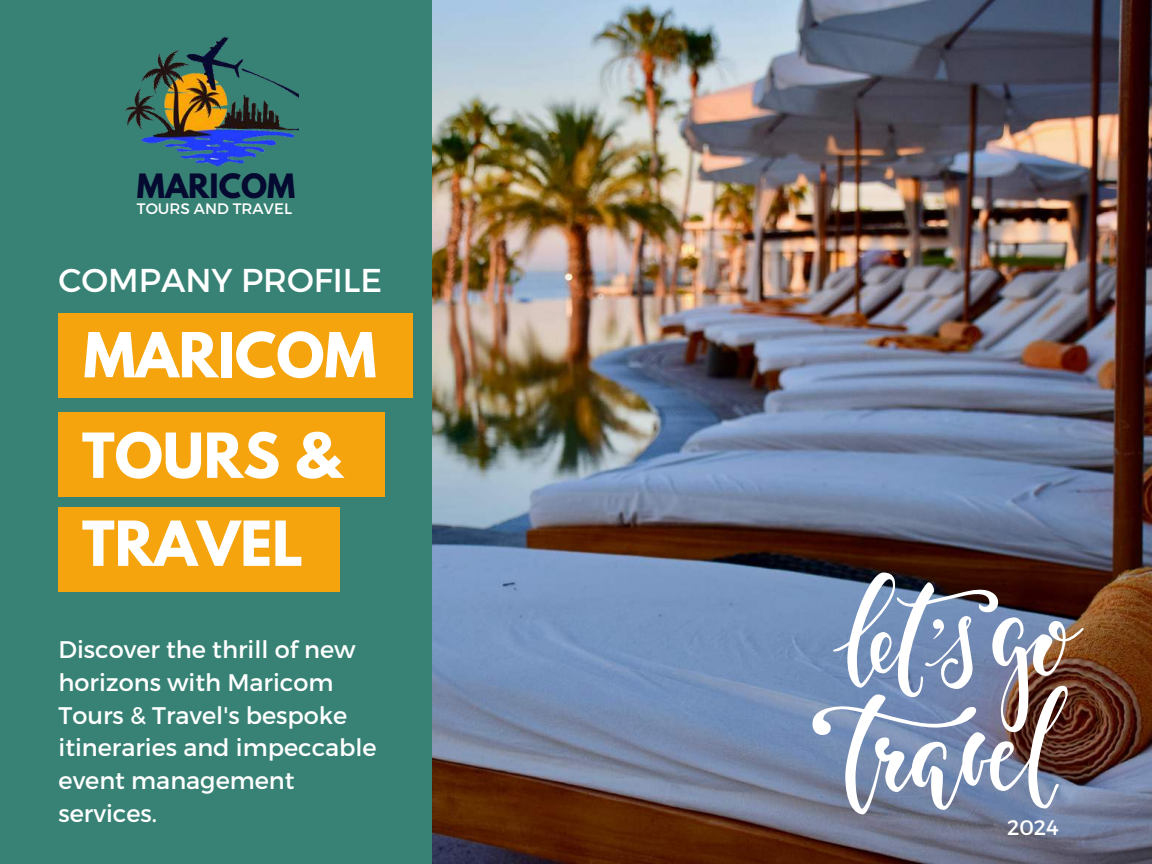
<style>
.page{position:relative;width:1152px;height:864px;background:#fff}
.page>*{position:absolute;margin:0;border:0;box-sizing:border-box;transform-origin:0 0}
.t1{font:700 54.9px/88.1px "League Spartan";color:#fff}
.t2{font:33px "Montserrat";color:#fff}
.t3{font:700 29.7px "League Spartan";color:#050a30}
.t4{font:24px/32.7px "Montserrat";color:#fff}
.t5{font:21px "Montserrat";color:#fff}
.t6{font:15.15px "Montserrat";color:#fff}
</style>
<div class="page">
<img style="left:431px;top:0;width:721px;height:863px">
<div style="left:0;top:0;width:431px;height:864px;background:#388275"></div>
<div style="left:59px;top:412px;width:326px;height:85px;background:#f5a40e"></div>
<div style="left:59px;top:507px;width:281px;height:85px;background:#f5a40e"></div>
<svg style="left:812px;top:573px;width:272px;height:241px"></svg>
<div style="left:59px;top:314px;width:354px;height:84px;background:#f5a40e"></div>
<img style="left:124px;top:36px;width:174px;height:131px">
<p class="t3" style="left:137px;top:163px;width:160px">MARICOM</p>
<p class="t6" style="left:137px;top:200px;width:157px">TOURS AND TRAVEL</p>
<h2 class="t2" style="left:59px;top:260px;width:325px">COMPANY PROFILE</h2>
<h1 class="t1" style="left:84px;top:310px;width:294px">MARICOM</h1>
<h1 class="t1" style="left:82px;top:411px;width:260px">TOURS &amp;<br>TRAVEL</h1>
<p class="t4" style="left:59px;top:634px;width:320px">Discover the thrill of new horizons with Maricom<br>Tours &amp; Travel's bespoke itineraries and impeccable event management services.</p>
<p class="t5" style="left:1007px;top:815px;width:53px">2024</p>
</div>
